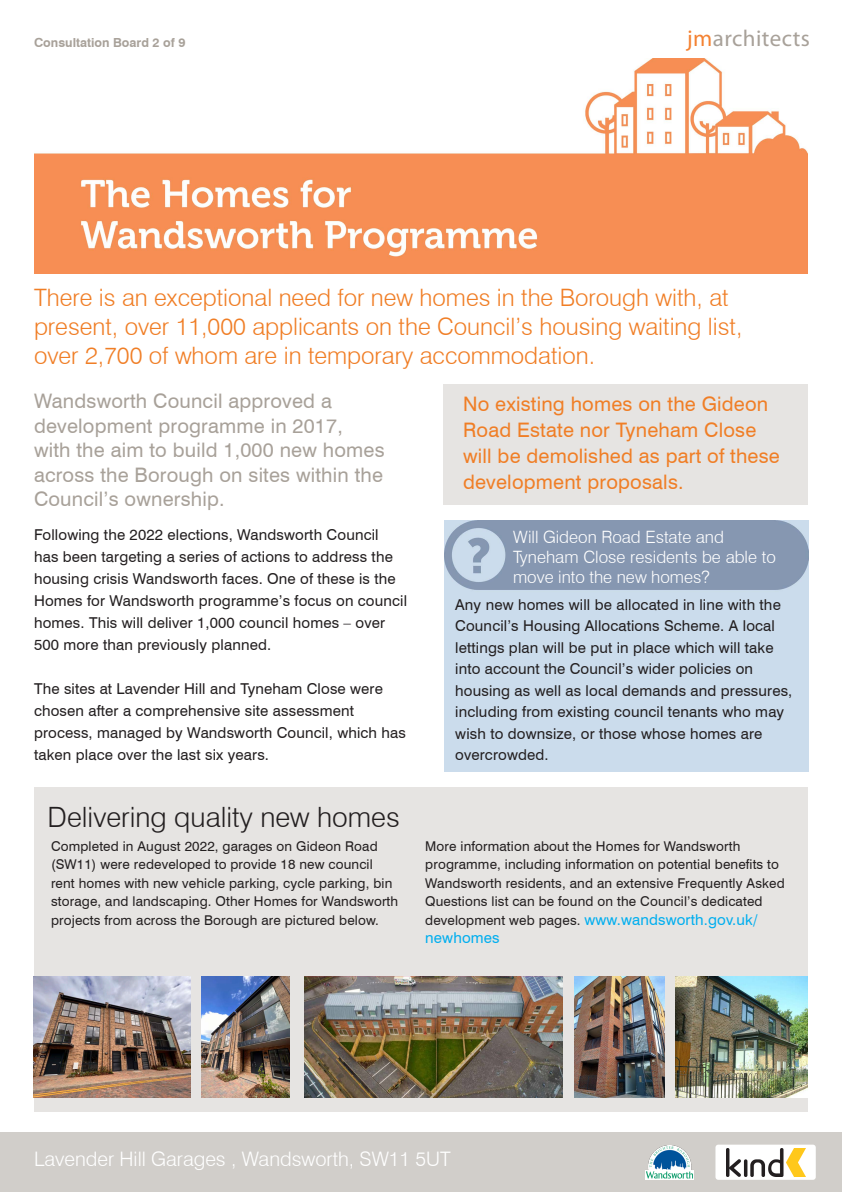
<style>
.page{position:relative;width:842px;height:1192px;background:#fff}
.page>*{position:absolute;margin:0;border:0;box-sizing:border-box;transform-origin:0 0}
.PAGE_TITLE_S{font:300 28px "Swiss 721 BT";color:#231f20}
.PAGE_TITLE_S-2{font:300 24px/28.8px "Swiss 721 BT";color:#f07e26}
.t1{font:23px "Myriad Pro";letter-spacing:.02em;color:#a8a199}
.t2{font:20px/24.5px "Swiss 721 BT";letter-spacing:.01em;color:#a8a199}
.t3{font:20px/26px "Swiss 721 BT";letter-spacing:.01em;color:#f07e26}
.t4{font:300 20px "Swiss 721 BT";color:#fff}
.PAGE_TITLE_S-3{font:300 17px/20.4px "Swiss 721 BT";color:#fff}
.t5{font:15px/22px "Swiss 721 BT";letter-spacing:.01em;color:#231f20}
.t6{font:15px/18.5px "Swiss 721 BT";letter-spacing:.01em;color:#00aeef}
.t7{font:13.5px/18.5px "Swiss 721 BT";letter-spacing:.01em;color:#231f20}
.PAGE_SUBTITLE_S{font:700 12.5px "Swiss 721 BT";color:#a8a199}
.s1{color:#f48232}
.s2{font-size:13.5px;color:#231f20}
</style>
<div class="page">
<div style="left:0;top:1132px;width:842px;height:60px;background:#d1ceca"></div>
<img style="left:646px;top:1145px;width:48px;height:35px">
<div style="left:715px;top:1145px;width:101px;height:35px;background:#fff;border-radius:3px"></div>
<img style="left:726px;top:1148px;width:79px;height:28px">
<div style="left:444px;top:384px;width:364px;height:121px;background:#e6e4e2"></div>
<div style="left:34px;top:787px;width:774px;height:324px;background:#e6e4e2"></div>
<img style="left:34px;top:58px;width:774px;height:215px">
<img style="left:34px;top:976px;width:156px;height:122px">
<img style="left:304px;top:976px;width:258px;height:122px">
<img style="left:675px;top:976px;width:133px;height:122px">
<img style="left:444px;top:521px;width:365px;height:250px">
<img style="left:201px;top:976px;width:88px;height:122px">
<img style="left:575px;top:976px;width:90px;height:122px">
<p class="PAGE_SUBTITLE_S" style="left:34px;top:35px;width:153px">Consultation Board 2 of 9</p>
<h3 class="t1" style="left:687px;top:26px;width:124px"><span class="s1">jm</span>architects</h3>
<p class="PAGE_TITLE_S-2" style="left:34px;top:283px;width:710px">There is an exceptional need for new homes in the Borough with, at present, over 11,000 applicants on the Council’s housing waiting list, over 2,700 of whom are in temporary accommodation.</p>
<p class="t2" style="left:34px;top:389px;width:352px">Wandsworth Council approved a development programme in 2017,<br>with the aim to build 1,000 new homes across the Borough on sites within the<br>Council’s ownership.</p>
<p class="t5" style="left:34px;top:523px;width:375px">Following the 2022 elections, Wandsworth Council<br>has been targeting a series of actions to address the housing crisis Wandsworth faces. One of these is the Homes for Wandsworth programme’s focus on council homes. This will deliver 1,000 council homes – over 500 more than previously planned.</p>
<p class="t5" style="left:34px;top:677px;width:373px">The sites at Lavender Hill and Tyneham Close were chosen after a comprehensive site assessment process, managed by Wandsworth Council, which has taken place over the last six years.</p>
<p class="t3" style="left:463px;top:391px;width:318px">No existing homes on the Gideon<br>Road Estate nor Tyneham Close will be demolished as part of these development proposals.</p>
<p class="PAGE_TITLE_S-3" style="left:513px;top:526px;width:212px">Will Gideon Road Estate and</p>
<p class="PAGE_TITLE_S-3" style="left:513px;top:547px;width:264px">Tyneham Close residents be able to move into the new homes?</p>
<p class="t5" style="left:455px;top:593px;width:339px;line-height:21.5px">Any new homes will be allocated in line with the Council’s Housing Allocations Scheme. A local lettings plan will be put in place which will take into account the Council’s wider policies on housing as well as local demands and pressures, including from existing council tenants who may wish to downsize, or those whose homes are overcrowded.</p>
<p class="PAGE_TITLE_S" style="left:47px;top:800px;width:354px">Delivering quality new homes</p>
<p class="t7" style="left:51px;top:837px;width:349px">Completed in August 2022, garages on Gideon Road (SW11) were redeveloped to provide 18 new council rent homes with new vehicle parking, cycle parking, bin storage, and landscaping. Other Homes for Wandsworth projects from across the Borough are pictured below.</p>
<p class="t7" style="left:425px;top:837px;width:361px">More information about the Homes for Wandsworth programme, including information on potential benefits to Wandsworth residents, and an extensive Frequently Asked Questions list can be found on the Council’s dedicated</p>
<p class="t6" style="left:425px;top:910px;width:334px"><span class="s2">development web pages.</span> www.wandsworth.gov.uk/ newhomes</p>
<h3 class="t4" style="left:34px;top:1147px;width:418px">Lavender Hill Garages , Wandsworth, SW11 5UT</h3>
</div>
